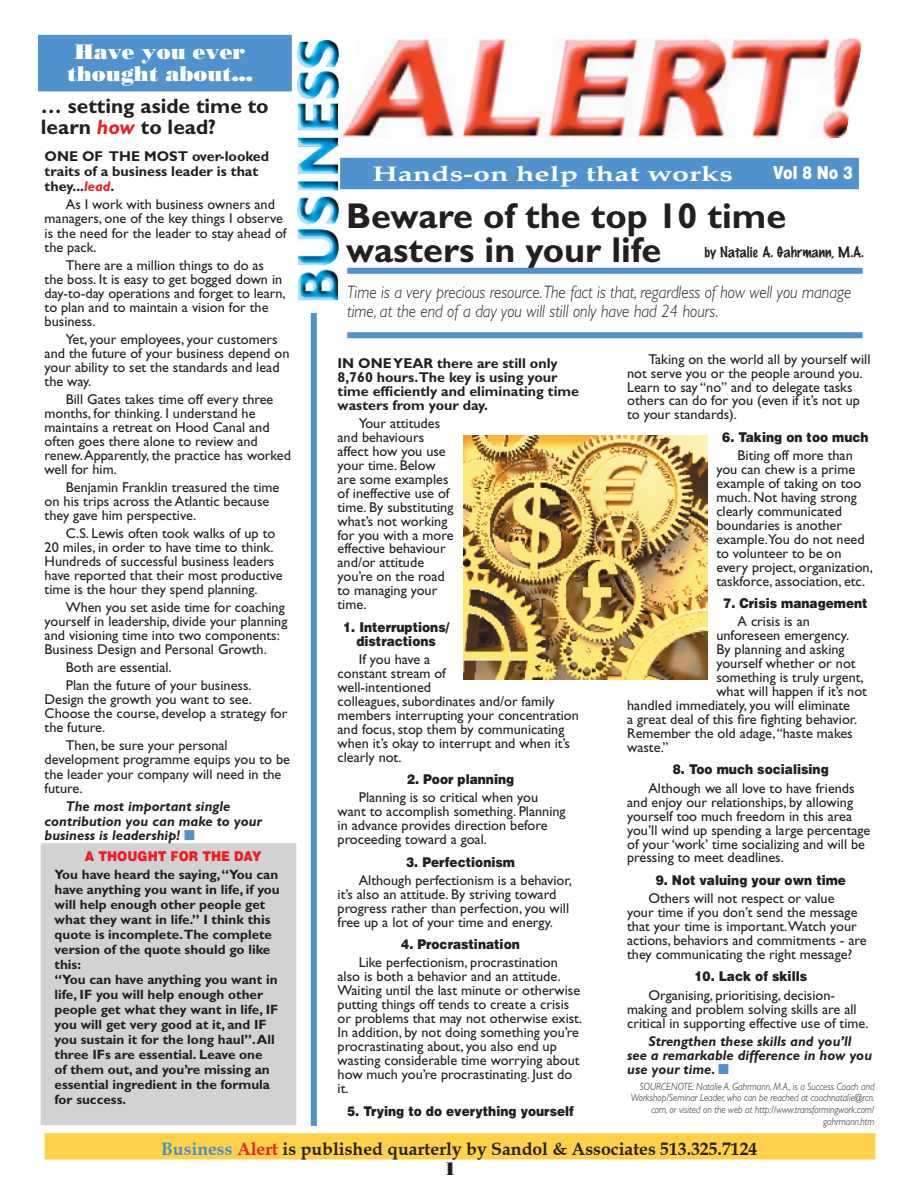
<style>
.page{position:relative;width:918px;height:1188px;background:#fff}
.page>*{position:absolute;margin:0;border:0;box-sizing:border-box;transform-origin:0 0}
.t1{font:700 36px/34.5px "Gill Sans";color:#231f20}
.t2{font:700 21px/20.2px "Gill Sans";color:#231f20}
.t3{font:21px/22.5px "Bodoni Poster";color:#fff;text-align:center}
.t4{font:700 21px "Palatino";color:#fff;scale:1.44 1}
.t5{font:italic 300 18px/19.5px "Gill Sans";color:#231f20;scale:.9 1}
.t6{font:700 18px "Book Antiqua";color:#231f20}
.t7{font:900 18px "Helvetica";color:#fff;scale:.8 1}
.t8{font:18px "Bodoni Poster";color:#231f20}
.t9{font:15px "Marking Pen";color:#231f20}
.t10{font:14.25px/14px "Gill Sans";color:#231f20}
.t11{font:700 14.25px/14px "Gill Sans";color:#231f20}
.t12{font:italic 700 14.25px/14px "Gill Sans";color:#231f20}
.t13{font:700 13.5px/15px "Gill Sans";color:#231f20}
.t14{font:900 13.5px/14px "Helvetica";color:#231f20;text-align:center;scale:.9 1}
.t15{font:900 13.5px "Helvetica";color:#ee1d23;scale:.9 1}
.t16{font:italic 300 10.5px/11.6px "Gill Sans";color:#231f20;text-align:right;scale:.9 1}
.s1{font-style:italic;color:#ee1d23}
.s2{color:#4f92cd}
.s3{color:#468fcc}
.s4{color:#ee1d23}
</style>
<div class="page">
<div style="left:48px;top:1136px;width:824px;height:20px;background:#ffd148"></div>
<div style="left:45px;top:1133px;width:830px;height:27px;border:6px solid #ffd148"></div>
<div style="left:41px;top:844px;width:255px;height:280px;background:#d1d2d4"></div>
<div style="left:41px;top:843px;width:255px;height:282px;border:2px solid #d1d2d4"></div>
<div style="left:39px;top:36px;width:252px;height:55px;background:#4f92cd"></div>
<div style="left:38px;top:35px;width:254px;height:56px;border:2px solid #4f92cd"></div>
<div style="left:342px;top:160px;width:515px;height:27px;background:#4f92cd"></div>
<div style="left:340px;top:158px;width:519px;height:31px;border:4px solid #4f92cd"></div>
<div style="left:311px;top:313px;width:6px;height:813px;background:#4f92cd"></div>
<img style="left:342px;top:38px;width:520px;height:100px">
<img style="left:298px;top:40px;width:40px;height:261px">
<div style="left:347px;top:268px;width:516px;height:6px;background:#4f92cd"></div>
<div style="left:347px;top:332px;width:516px;height:6px;background:#4f92cd"></div>
<img style="left:463px;top:435px;width:245px;height:244px">
<h2 class="t3" style="left:67px;top:40px;width:187px">Have you ever thought about…</h2>
<h2 class="t2" style="left:41px;top:96px;width:229px">… setting aside time to learn <span class="s1">how</span> to lead?</h2>
<p class="t11" style="left:45px;top:148px;width:226px;line-height:15px">ONE OF THE MOST over-looked traits of a business leader is that they...<span class="s1">lead</span>.</p>
<p class="t10" style="left:45px;top:197px;width:243px;text-indent:21px">As I work with business owners and managers, one of the key things I observe is the need for the leader to stay ahead of the pack.</p>
<p class="t10" style="left:45px;top:258px;width:243px;text-indent:21px">There are a million things to do as the boss. It is easy to get bogged down in day-to-day operations and forget to learn, to plan and to maintain a vision for the business.</p>
<p class="t10" style="left:45px;top:332px;width:246px;text-indent:21px">Yet, your employees, your customers and the future of your business depend on your ability to set the standards and lead the way.</p>
<p class="t10" style="left:45px;top:392px;width:248px;text-indent:21px">Bill Gates takes time off every three months, for thinking. I understand he maintains a retreat on Hood Canal and often goes there alone to review and renew. Apparently, the practice has worked well for him.</p>
<p class="t10" style="left:45px;top:480px;width:236px;text-indent:21px">Benjamin Franklin treasured the time on his trips across the Atlantic because they gave him perspective.</p>
<p class="t10" style="left:45px;top:526px;width:240px;text-indent:21px">C.S. Lewis often took walks of up to 20 miles, in order to have time to think.<br>Hundreds of successful business leaders have reported that their most productive time is the hour they spend planning.</p>
<p class="t10" style="left:45px;top:600px;width:244px;text-indent:21px">When you set aside time for coaching yourself in leadership, divide your planning and visioning time into two components:<br>Business Design and Personal Growth.</p>
<p class="t10" style="left:66px;top:658px;width:187px;line-height:18.3px">Both are essential.<br>Plan the future of your business.</p>
<p class="t10" style="left:45px;top:693px;width:244px">Design the growth you want to see.<br>Choose the course, develop a strategy for the future.</p>
<p class="t10" style="left:45px;top:739px;width:247px;text-indent:21px">Then, be sure your personal development programme equips you to be the leader your company will need in the future.</p>
<p class="t12" style="left:45px;top:799px;width:219px;text-indent:21px">The most important single contribution you can make to your business is leadership! <span class="s2">■</span></p>
<p class="t13" style="left:55px;top:867px;width:227px">You have heard the saying, “You can have anything you want in life, if you will help enough other people get what they want in life.” I think this quote is incomplete.The complete version of the quote should go like this:<br>“You can have anything you want in life, IF you will help enough other people get what they want in life, IF you will get very good at it, and IF you sustain it for the long haul”. All three IFs are essential. Leave one<br>of them out, and you’re missing an essential ingredient in the formula for success.</p>
<p class="t15" style="left:85px;top:847px;width:198px">A THOUGHT FOR THE DAY</p>
<h2 class="t4" style="left:373px;top:161px;width:252px">Hands-on help that works</h2>
<p class="t7" style="left:773px;top:161px;width:102px">Vol 8 No 3</p>
<h1 class="t1" style="left:346px;top:199px;width:442px">Beware of the top 10 time wasters in your life</h1>
<p class="t9" style="left:704px;top:244px;width:161px">by Natalie A. Gahrmann, M.A.</p>
<p class="t5" style="left:347px;top:282px;width:562px">Time is a very precious resource. The fact is that, regardless of how well you manage time, at the end of a day you will still only have had 24 hours.</p>
<p class="t11" style="left:338px;top:356px;width:243px">IN ONE YEAR there are still only<br>8,760 hours.The key is using your time efficiently and eliminating time wasters from your day.</p>
<p class="t10" style="left:338px;top:416px;width:118px;text-indent:21px">Your attitudes and behaviours affect how you use your time. Below are some examples of ineffective use of time. By substituting what’s not working for you with a more effective behaviour and/or attitude you’re on the road to managing your time.</p>
<p class="t14" style="left:343px;top:620px;width:119px">1. Interruptions/ distractions</p>
<p class="t10" style="left:338px;top:652px;width:243px;text-indent:21px">If you have a<br>constant stream of<br>well-intentioned<br>colleagues, subordinates and/or family members interrupting your concentration and focus, stop them by communicating when it’s okay to interrupt and when it’s clearly not.</p>
<p class="t14" style="left:407px;top:772px;width:121px">2. Poor planning</p>
<p class="t10" style="left:338px;top:791px;width:230px;text-indent:21px">Planning is so critical when you want to accomplish something. Planning in advance provides direction before proceeding toward a goal.</p>
<p class="t14" style="left:406px;top:854px;width:122px">3. Perfectionism</p>
<p class="t10" style="left:338px;top:873px;width:236px;text-indent:21px">Although perfectionism is a behavior, it’s also an attitude. By striving toward progress rather than perfection, you will free up a lot of your time and energy.</p>
<p class="t14" style="left:401px;top:937px;width:133px">4. Procrastination</p>
<p class="t10" style="left:338px;top:956px;width:246px;text-indent:21px">Like perfectionism, procrastination also is both a behavior and an attitude.<br>Waiting until the last minute or otherwise putting things off tends to create a crisis or problems that may not otherwise exist.<br>In addition, by not doing something you’re procrastinating about, you also end up wasting considerable time worrying about how much you’re procrastinating. Just do it.</p>
<p class="t14" style="left:347px;top:1103px;width:253px">5. Trying to do everything yourself</p>
<p class="t10" style="left:627px;top:352px;width:245px;text-indent:21px">Taking on the world all by yourself will not serve you or the people around you.<br>Learn to say “no” and to delegate tasks others can do for you (even if it’s not up to your standards).</p>
<p class="t14" style="left:722px;top:430px;width:164px">6. Taking on too much</p>
<p class="t10" style="left:716px;top:448px;width:158px;text-indent:21px">Biting off more than you can chew is a prime example of taking on too much. Not having strong clearly communicated boundaries is another example.You do not need to volunteer to be on every project, organization, taskforce, association, etc.</p>
<p class="t14" style="left:723px;top:596px;width:162px">7. Crisis management</p>
<p class="t10" style="left:738px;top:615px;width:74px">A crisis is an</p>
<p class="t10" style="left:716px;top:629px;width:134px">unforeseen emergency.</p>
<p class="t10" style="left:716px;top:643px;width:130px">By planning and asking</p>
<p class="t10" style="left:716px;top:657px;width:141px">yourself whether or not</p>
<p class="t10" style="left:716px;top:671px;width:149px">something is truly urgent,</p>
<p class="t10" style="left:716px;top:685px;width:152px">what will happen if it’s not</p>
<p class="t10" style="left:627px;top:698px;width:224px">handled immediately, you will eliminate</p>
<p class="t10" style="left:627px;top:712px;width:232px">a great deal of this fire fighting behavior.</p>
<p class="t10" style="left:627px;top:726px;width:227px">Remember the old adage, “haste makes</p>
<p class="t10" style="left:627px;top:740px;width:43px">waste.”</p>
<p class="t14" style="left:673px;top:762px;width:175px">8. Too much socialising</p>
<p class="t10" style="left:627px;top:781px;width:245px;text-indent:21px">Although we all love to have friends and enjoy our relationships, by allowing yourself too much freedom in this area you’ll wind up spending a large percentage of your ‘work’ time socializing and will be pressing to meet deadlines.</p>
<p class="t14" style="left:656px;top:873px;width:213px">9. Not valuing your own time</p>
<p class="t10" style="left:627px;top:892px;width:241px;text-indent:21px">Others will not respect or value<br>your time if you don’t send the message that your time is important.Watch your actions, behaviors and commitments - are they communicating the right message?</p>
<p class="t14" style="left:694px;top:969px;width:127px">10. Lack of skills</p>
<p class="t10" style="left:627px;top:988px;width:243px;text-indent:21px">Organising, prioritising, decision&shy;making and problem solving skills are all critical in supporting effective use of time.</p>
<p class="t12" style="left:627px;top:1034px;width:247px;text-indent:21px">Strengthen these skills and you’ll see a remarkable difference in how you use your time. <span class="s2">■</span></p>
<p class="t16" style="left:631px;top:1081px;width:272px">SOURCENOTE: Natalie A. Gahrmann, M.A., is a Success Coach and Workshop/Seminar Leader, who can be reached at coachnatalie@rcn. com, or visited on the web at http://www.transformingwork.com/ gahrmann.htm</p>
<p class="t6" style="left:161px;top:1138px;width:598px"><span class="s3">Business</span> <span class="s4">Alert</span> is published quarterly by Sandol &amp; Associates 513.325.7124</p>
<p class="t8" style="left:444px;top:1157px;width:14px">1</p>
</div>
